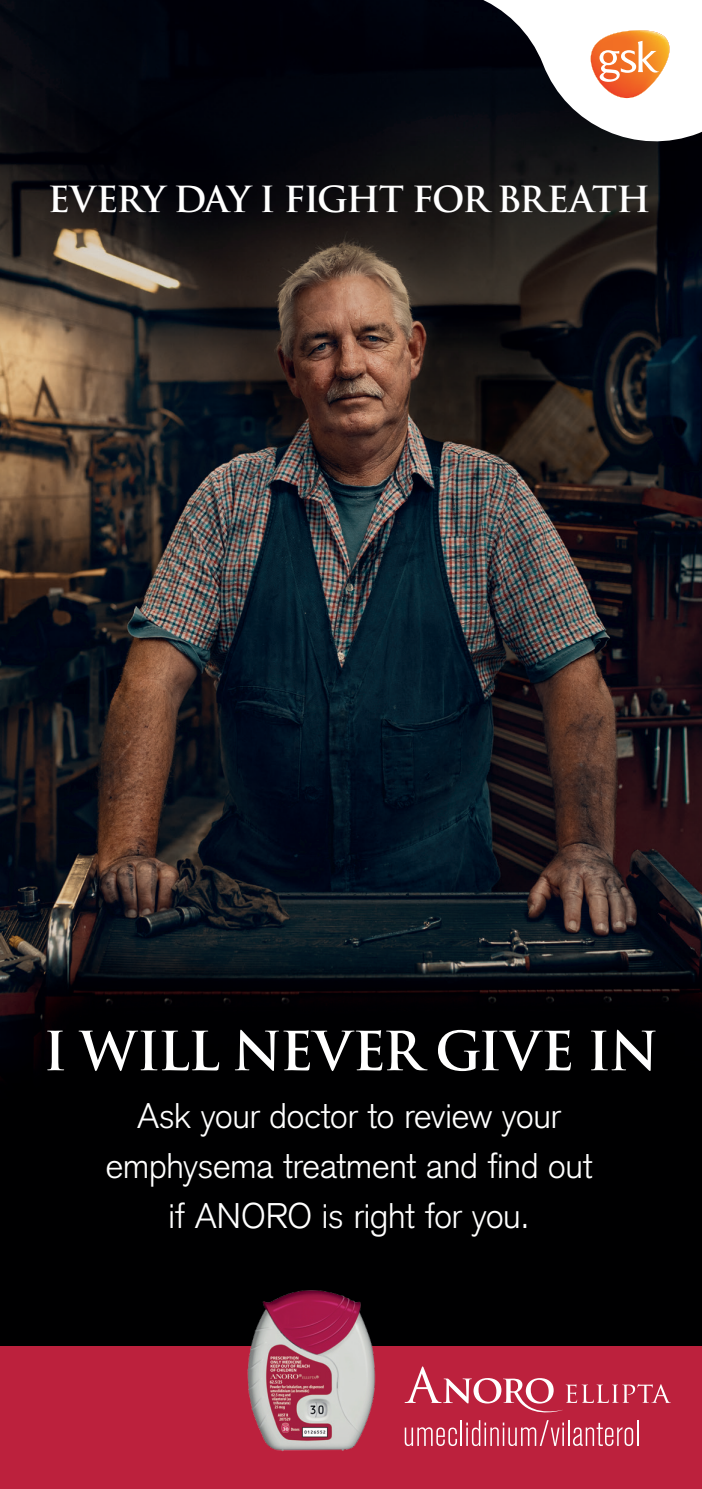
<style>
.page{position:relative;width:702px;height:1489px;background:#fff}
.page>*{position:absolute;margin:0;border:0;box-sizing:border-box;transform-origin:0 0}
.t1{font:700 52.5px "Trajan";letter-spacing:-.03em;color:#fff}
.t2{font:300 35px/50px "Akzidenz Grotesk";letter-spacing:-.01em;color:#fff;text-align:center}
.t3{font:700 35px "Trajan";letter-spacing:-.045em;color:#fff}
</style>
<div class="page">
<img style="left:0;top:0;width:702px;height:1345px">
<div style="left:0;top:1345px;width:702px;height:143px;background:#bc213d"></div>
<svg style="left:463px;top:0;width:239px;height:149px"></svg>
<svg style="left:417px;top:1366px;width:254px;height:79px"></svg>
<img style="left:200px;top:1261px;width:217px;height:190px">
<p class="t3" style="left:48px;top:178px;width:604px">EVERY DAY I FIGHT FOR BREATH</p>
<p class="t1" style="left:43px;top:1018px;width:617px">I WILL NEVER GIVE IN</p>
<p class="t2" style="left:106px;top:1090px;width:488px">Ask your doctor to review your emphysema treatment and find out if ANORO is right for you.</p>
</div>
